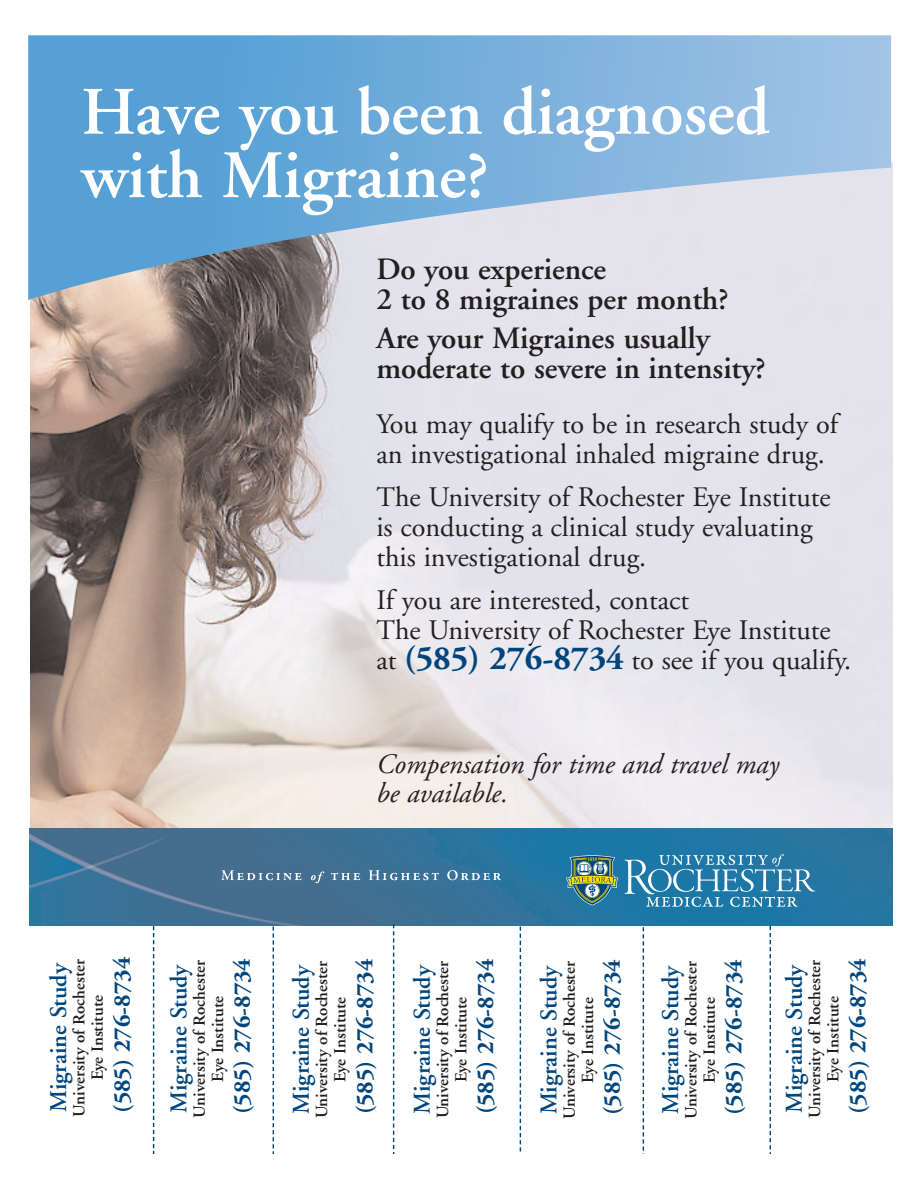
<style>
.page{position:relative;width:918px;height:1188px;background:#fff}
.page>*{position:absolute;margin:0;border:0;box-sizing:border-box;transform-origin:0 0}
.t1{font:600 67.65px/63.4px "Adobe Garamond";color:#fff}
.t2{font:600 31.05px/29.5px "Adobe Garamond";color:#231f20}
.t3{font:28.2px/29.5px "Adobe Garamond";color:#231f20}
.t4{font:italic 28.2px/29.5px "Adobe Garamond";color:#231f20}
.t5{font:600 24px "Adobe Garamond";color:#00467e}
.t6{font:700 24px "Adobe Garamond";color:#00467e}
.t7{font:600 16.95px/18.3px "Adobe Garamond";color:#231f20;text-align:center}
.s1{font-weight:700;font-size:33.9px;color:#00467e}
</style>
<div class="page">
<img style="left:30px;top:162px;width:863px;height:666px">
<svg style="left:28px;top:35px;width:863px;height:295px;background:#95b9d7"></svg>
<img style="left:30px;top:828px;width:863px;height:98px">
<svg style="left:153px;top:926px;width:1px;height:228px"></svg>
<svg style="left:393px;top:924px;width:1px;height:230px"></svg>
<svg style="left:273px;top:926px;width:1px;height:228px"></svg>
<svg style="left:643px;top:927px;width:1px;height:227px"></svg>
<svg style="left:520px;top:927px;width:1px;height:225px"></svg>
<svg style="left:770px;top:926px;width:1px;height:228px"></svg>
<svg style="left:566px;top:854px;width:249px;height:53px;background:#4b8eab"></svg>
<svg style="left:221px;top:870px;width:81px;height:10px"></svg>
<svg style="left:311px;top:871px;width:13px;height:12px"></svg>
<svg style="left:331px;top:873px;width:29px;height:7px"></svg>
<svg style="left:369px;top:870px;width:70px;height:10px"></svg>
<svg style="left:447px;top:870px;width:54px;height:10px"></svg>
<h1 class="t1" style="left:81px;top:87px;width:690px">Have you been diagnosed with Migraine?</h1>
<p class="t2" style="left:376px;top:258px;width:354px">Do you experience<br>2 to 8 migraines per month?</p>
<p class="t2" style="left:376px;top:327px;width:391px">Are your Migraines usually moderate to severe in intensity?</p>
<p class="t3" style="left:376px;top:412px;width:463px">You may qualify to be in research study of an investigational inhaled migraine drug.</p>
<p class="t3" style="left:376px;top:485px;width:456px">The University of Rochester Eye Institute is conducting a clinical study evaluating this investigational drug.</p>
<p class="t3" style="left:376px;top:588px;width:476px">If you are interested, contact<br>The University of Rochester Eye Institute at <span class="s1">(585) 276-8734</span> to see if you qualify.</p>
<p class="t4" style="left:376px;top:752px;width:404px">Compensation for time and travel may be available.</p>
<p class="t5" style="left:49px;top:1112px;width:151px;rotate:-90deg">Migraine Study</p>
<p class="t7" style="left:72px;top:1117px;width:159px;rotate:-90deg">University of Rochester<br>Eye Institute</p>
<p class="t6" style="left:112px;top:1113px;width:157px;rotate:-90deg">(585) 276-8734</p>
<p class="t5" style="left:169px;top:1113px;width:151px;rotate:-90deg">Migraine Study</p>
<p class="t7" style="left:192px;top:1118px;width:159px;rotate:-90deg">University of Rochester<br>Eye Institute</p>
<p class="t6" style="left:233px;top:1114px;width:157px;rotate:-90deg">(585) 276-8734</p>
<p class="t5" style="left:292px;top:1114px;width:151px;rotate:-90deg">Migraine Study</p>
<p class="t7" style="left:314px;top:1118px;width:159px;rotate:-90deg">University of Rochester<br>Eye Institute</p>
<p class="t6" style="left:355px;top:1114px;width:157px;rotate:-90deg">(585) 276-8734</p>
<p class="t5" style="left:413px;top:1114px;width:151px;rotate:-90deg">Migraine Study</p>
<p class="t7" style="left:435px;top:1118px;width:159px;rotate:-90deg">University of Rochester<br>Eye Institute</p>
<p class="t6" style="left:476px;top:1114px;width:157px;rotate:-90deg">(585) 276-8734</p>
<p class="t5" style="left:539px;top:1114px;width:151px;rotate:-90deg">Migraine Study</p>
<p class="t7" style="left:562px;top:1119px;width:159px;rotate:-90deg">University of Rochester<br>Eye Institute</p>
<p class="t6" style="left:603px;top:1115px;width:157px;rotate:-90deg">(585) 276-8734</p>
<p class="t5" style="left:661px;top:1114px;width:151px;rotate:-90deg">Migraine Study</p>
<p class="t7" style="left:684px;top:1119px;width:159px;rotate:-90deg">University of Rochester<br>Eye Institute</p>
<p class="t6" style="left:724px;top:1115px;width:157px;rotate:-90deg">(585) 276-8734</p>
<p class="t5" style="left:785px;top:1113px;width:151px;rotate:-90deg">Migraine Study</p>
<p class="t7" style="left:807px;top:1118px;width:159px;rotate:-90deg">University of Rochester<br>Eye Institute</p>
<p class="t6" style="left:848px;top:1114px;width:157px;rotate:-90deg">(585) 276-8734</p>
</div>
